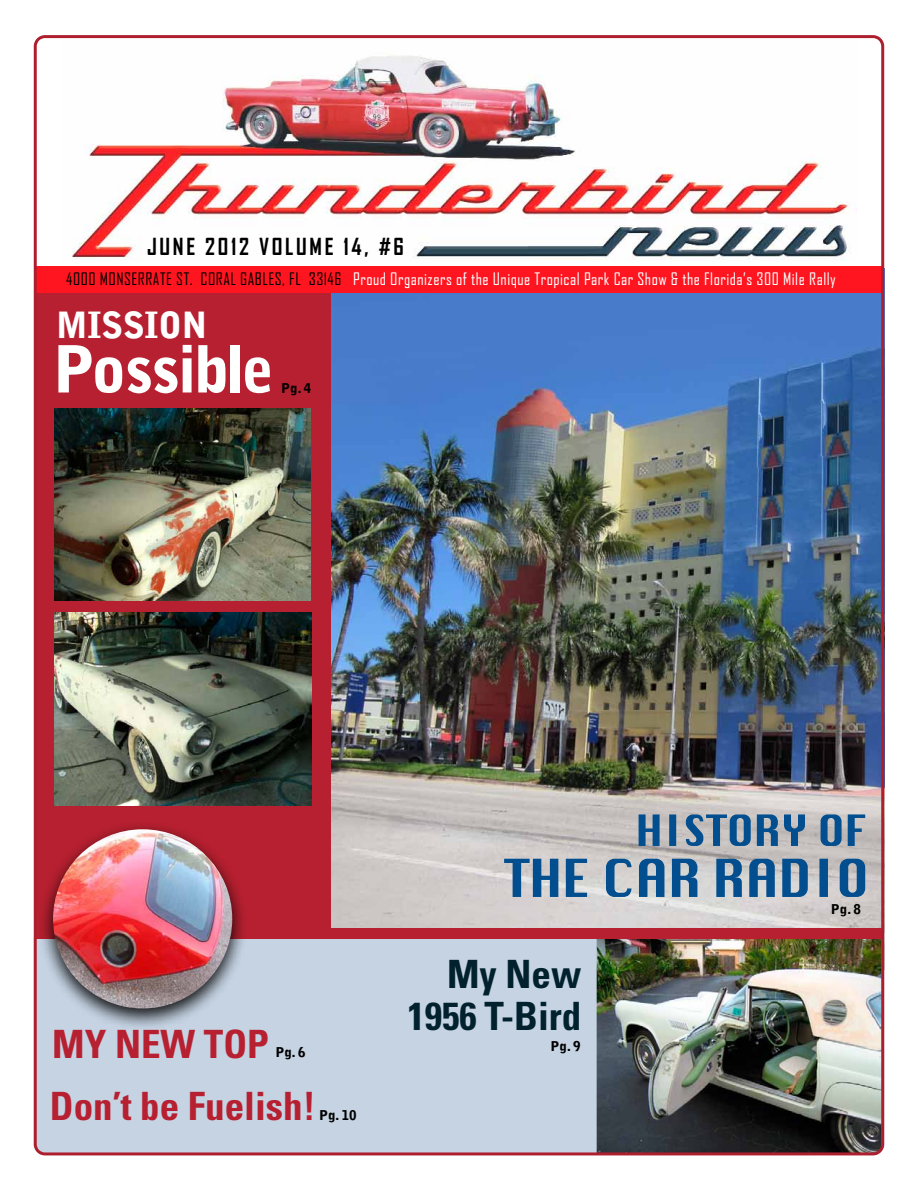
<style>
.page{position:relative;width:918px;height:1188px;background:#fff}
.page>*{position:absolute;margin:0;border:0;box-sizing:border-box;transform-origin:0 0}
.t1{font:900 64.5px "Bell Gothic Std";letter-spacing:-.03em;color:#fff}
.t2{font:700 condensed 39px "Univers";color:#b72030}
.t3{font:700 condensed 39px/42px "Univers";color:#00212d;text-align:right}
.t4{font:900 36px "Bell Gothic Std";letter-spacing:-.01em;color:#fff}
.t5{font:700 22.5px "Agency FB";letter-spacing:.12em;color:#000}
.t6{font:16.5px "Agency FB";letter-spacing:.03em;color:#fff}
.t7{font:900 13.5px "Bell Gothic Std";color:#000}
.s1{color:#000}
</style>
<div class="page">
<img style="left:34px;top:35px;width:850px;height:1120px">
<h3 class="t5" style="left:147px;top:232px;width:258px">JUNE 2012 VOLUME 14, #6</h3>
<p class="t6" style="left:66px;top:269px;width:771px"><span class="s1">4000 MONSERRATE ST. CORAL GABLES, FL 33146</span> Proud Organizers of the Unique Tropical Park Car Show &amp; the Florida’s 300 Mile Rally</p>
<h3 class="t4" style="left:56px;top:304px;width:153px">MISSION</h3>
<h1 class="t1" style="left:52px;top:332px;width:224px">Possible</h1>
<p class="t7" style="left:281px;top:381px;width:32px">Pg. 4</p>
<h2 class="t2" style="left:52px;top:1020px;width:218px">MY NEW TOP</h2>
<p class="t7" style="left:275px;top:1044px;width:32px">Pg. 6</p>
<h2 class="t2" style="left:50px;top:1083px;width:267px">Don’t be Fuelish!</h2>
<p class="t7" style="left:319px;top:1108px;width:39px">Pg. 10</p>
<h2 class="t3" style="left:407px;top:953px;width:175px">My New<br>1956 T-Bird</h2>
<p class="t7" style="left:551px;top:1038px;width:32px">Pg. 9</p>
<p class="t7" style="left:831px;top:902px;width:32px">Pg. 8</p>
</div>
